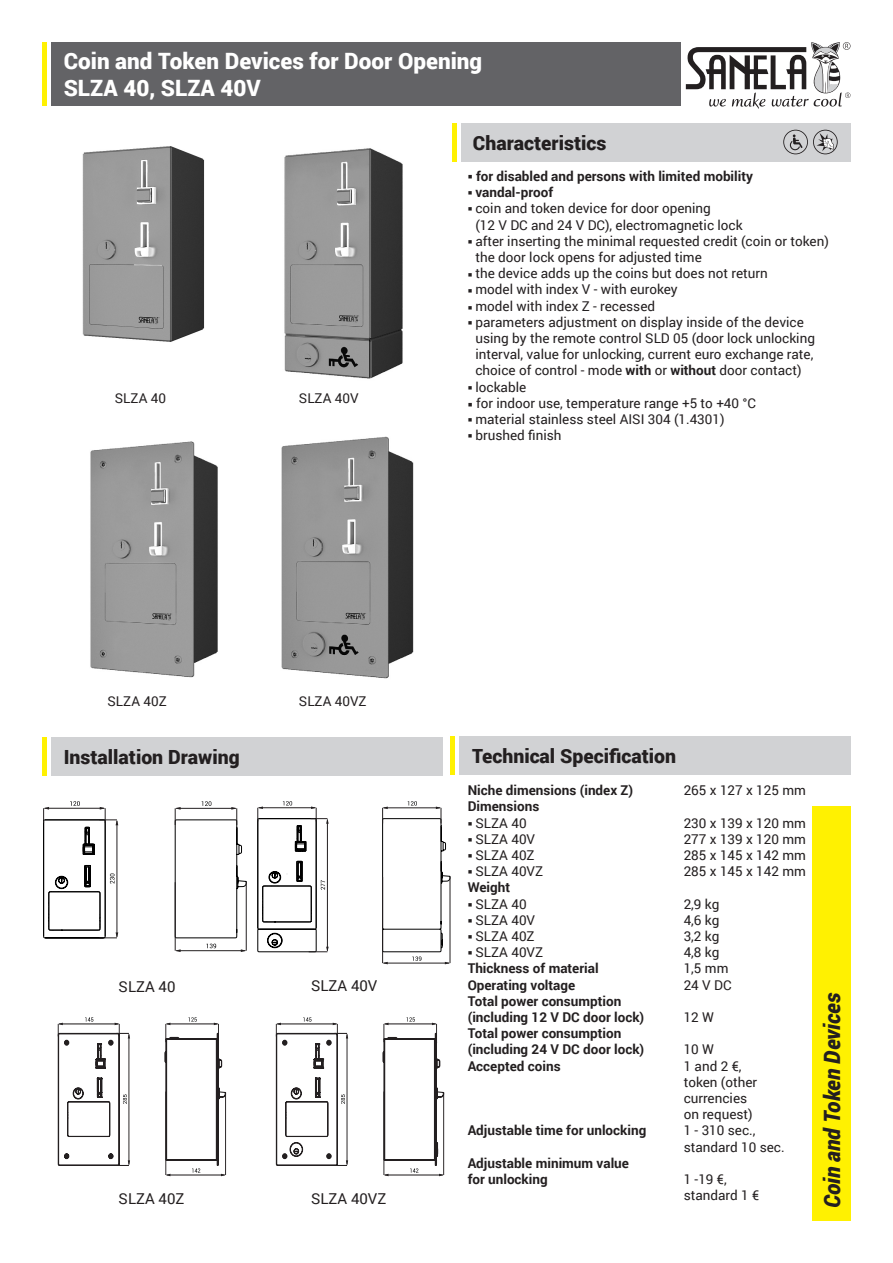
<style>
.page{position:relative;width:893px;height:1263px;background:#fff}
.page>*{position:absolute;margin:0;border:0;box-sizing:border-box;transform-origin:0 0}
.t1{font:900 22.5px "Roboto";color:#fff}
.t2{font:italic 900 22.5px "Roboto";letter-spacing:-.005em;color:#231f20;scale:.95 1}
.t3{font:900 19.5px "Roboto";color:#231f20}
.t4{font:15px "Roboto";color:#231f20}
.t5{font:13.5px/16.2px "Roboto";color:#231f20}
.t6{font:700 13.5px "Roboto";color:#231f20}
.s1{font-weight:700}
</style>
<div class="page">
<div style="left:51px;top:43px;width:629px;height:63px;background:#636366"></div>
<div style="left:461px;top:123px;width:389px;height:39px;background:#d1d2d4"></div>
<div style="left:812px;top:806px;width:38px;height:414px;background:#fff101"></div>
<hr style="left:43px;top:43px;width:4px;height:63px;background:#fff101">
<div style="left:459px;top:736px;width:391px;height:39px;background:#d1d2d4"></div>
<hr style="left:451px;top:736px;width:4px;height:39px;background:#fff101">
<hr style="left:453px;top:123px;width:4px;height:39px;background:#fff101">
<div style="left:51px;top:737px;width:391px;height:38px;background:#d1d2d4"></div>
<hr style="left:43px;top:737px;width:4px;height:38px;background:#fff101">
<svg style="left:686px;top:42px;width:164px;height:67px"></svg>
<svg style="left:783px;top:130px;width:55px;height:24px"></svg>
<img style="left:82px;top:146px;width:123px;height:196px">
<img style="left:284px;top:148px;width:119px;height:231px">
<img style="left:90px;top:441px;width:128px;height:237px">
<img style="left:281px;top:436px;width:133px;height:243px">
<svg style="left:174px;top:801px;width:73px;height:151px"></svg>
<svg style="left:43px;top:801px;width:75px;height:138px"></svg>
<svg style="left:382px;top:801px;width:69px;height:163px"></svg>
<svg style="left:257px;top:801px;width:72px;height:151px"></svg>
<svg style="left:58px;top:1017px;width:168px;height:159px"></svg>
<svg style="left:276px;top:1017px;width:168px;height:159px"></svg>
<p class="t1" style="left:64px;top:45px;width:420px">Coin and Token Devices for Door Opening</p>
<p class="t1" style="left:64px;top:72px;width:199px">SLZA 40, SLZA 40V</p>
<p class="t3" style="left:473px;top:129px;width:135px">Characteristics</p>
<p class="t5" style="left:115px;top:390px;width:53px">SLZA 40</p>
<p class="t5" style="left:108px;top:692px;width:61px">SLZA 40Z</p>
<p class="t5" style="left:299px;top:390px;width:61px">SLZA 40V</p>
<p class="t5" style="left:299px;top:692px;width:69px">SLZA 40VZ</p>
<p class="t6" style="left:468px;top:167px;width:287px">○ for disabled and persons with limited mobility</p>
<p class="t6" style="left:468px;top:183px;width:87px">○ vandal-proof</p>
<p class="t5" style="left:468px;top:200px;width:245px">○ coin and token device for door opening</p>
<p class="t5" style="left:475px;top:216px;width:269px">(12 V DC and 24 V DC), electromagnetic lock</p>
<p class="t5" style="left:475px;top:232px;width:355px;text-indent:-8px">○ after inserting the minimal requested credit (coin or token) the door lock opens for adjusted time</p>
<p class="t5" style="left:468px;top:265px;width:302px">○ the device adds up the coins but does not return</p>
<p class="t5" style="left:468px;top:281px;width:212px">○ model with index V - with eurokey</p>
<p class="t5" style="left:468px;top:297px;width:189px">○ model with index Z - recessed</p>
<p class="t5" style="left:475px;top:313px;width:341px;text-indent:-8px">○ parameters adjustment on display inside of the device using by the remote control SLD 05 (door lock unlocking</p>
<p class="t5" style="left:475px;top:346px;width:339px">interval, value for unlocking, current euro exchange rate,</p>
<p class="t5" style="left:475px;top:362px;width:328px">choice of control - mode <span class="s1">with</span> or <span class="s1">without</span> door contact)</p>
<p class="t5" style="left:468px;top:378px;width:60px">○ lockable</p>
<p class="t5" style="left:468px;top:394px;width:290px">○ for indoor use, temperature range +5 to +40 °C</p>
<p class="t5" style="left:468px;top:411px;width:258px">○ material stainless steel AISI 304 (1.4301)</p>
<p class="t5" style="left:468px;top:427px;width:95px">○ brushed finish</p>
<p class="t3" style="left:64px;top:743px;width:177px">Installation Drawing</p>
<p class="t3" style="left:472px;top:742px;width:206px">Technical Specification</p>
<p class="t4" style="left:119px;top:976px;width:58px">SLZA 40</p>
<p class="t4" style="left:311px;top:975px;width:68px">SLZA 40V</p>
<p class="t4" style="left:119px;top:1188px;width:67px">SLZA 40Z</p>
<p class="t4" style="left:311px;top:1188px;width:77px">SLZA 40VZ</p>
<p class="t6" style="left:468px;top:781px;width:167px">Niche dimensions (index Z)</p>
<p class="t5" style="left:684px;top:782px;width:124px">265 x 127 x 125 mm</p>
<p class="t6" style="left:468px;top:797px;width:73px">Dimensions</p>
<p class="t5" style="left:468px;top:814px;width:60px">○ SLZA 40</p>
<p class="t5" style="left:684px;top:814px;width:124px">230 x 139 x 120 mm</p>
<p class="t5" style="left:468px;top:830px;width:69px">○ SLZA 40V</p>
<p class="t5" style="left:684px;top:830px;width:124px">277 x 139 x 120 mm</p>
<p class="t5" style="left:468px;top:846px;width:68px">○ SLZA 40Z</p>
<p class="t5" style="left:684px;top:846px;width:124px">285 x 145 x 142 mm</p>
<p class="t5" style="left:468px;top:863px;width:77px">○ SLZA 40VZ</p>
<p class="t5" style="left:684px;top:863px;width:124px">285 x 145 x 142 mm</p>
<p class="t6" style="left:468px;top:878px;width:44px">Weight</p>
<p class="t5" style="left:468px;top:895px;width:60px">○ SLZA 40</p>
<p class="t5" style="left:684px;top:895px;width:37px">2,9 kg</p>
<p class="t5" style="left:468px;top:911px;width:69px">○ SLZA 40V</p>
<p class="t5" style="left:684px;top:911px;width:37px">4,6 kg</p>
<p class="t5" style="left:468px;top:927px;width:68px">○ SLZA 40Z</p>
<p class="t5" style="left:684px;top:927px;width:37px">3,2 kg</p>
<p class="t5" style="left:468px;top:944px;width:77px">○ SLZA 40VZ</p>
<p class="t5" style="left:684px;top:944px;width:37px">4,8 kg</p>
<p class="t6" style="left:468px;top:959px;width:132px">Thickness of material</p>
<p class="t5" style="left:684px;top:960px;width:46px">1,5 mm</p>
<p class="t6" style="left:468px;top:975px;width:109px">Operating voltage</p>
<p class="t5" style="left:684px;top:976px;width:49px">24 V DC</p>
<p class="t6" style="left:468px;top:991px;width:155px">Total power consumption</p>
<p class="t6" style="left:468px;top:1008px;width:178px">(including 12 V DC door lock)</p>
<p class="t5" style="left:684px;top:1008px;width:32px">12 W</p>
<p class="t6" style="left:468px;top:1024px;width:155px">Total power consumption</p>
<p class="t6" style="left:468px;top:1040px;width:178px">(including 24 V DC door lock)</p>
<p class="t5" style="left:684px;top:1041px;width:32px">10 W</p>
<p class="t6" style="left:468px;top:1056px;width:95px">Accepted coins</p>
<p class="t5" style="left:684px;top:1057px;width:59px">1 and 2 €,</p>
<p class="t5" style="left:684px;top:1073px;width:75px">token (other</p>
<p class="t5" style="left:684px;top:1089px;width:65px">currencies</p>
<p class="t5" style="left:684px;top:1106px;width:71px">on request)</p>
<p class="t6" style="left:468px;top:1121px;width:180px">Adjustable time for unlocking</p>
<p class="t5" style="left:684px;top:1122px;width:73px">1 - 310 sec.,</p>
<p class="t5" style="left:684px;top:1138px;width:103px">standard 10 sec.</p>
<p class="t6" style="left:468px;top:1153px;width:163px">Adjustable minimum value</p>
<p class="t6" style="left:468px;top:1170px;width:82px">for unlocking</p>
<p class="t5" style="left:684px;top:1170px;width:45px">1 -19 €,</p>
<p class="t5" style="left:684px;top:1187px;width:77px">standard 1 €</p>
<p class="t2" style="left:816px;top:1208px;width:228px;rotate:-90deg">Coin and Token Devices</p>
</div>
